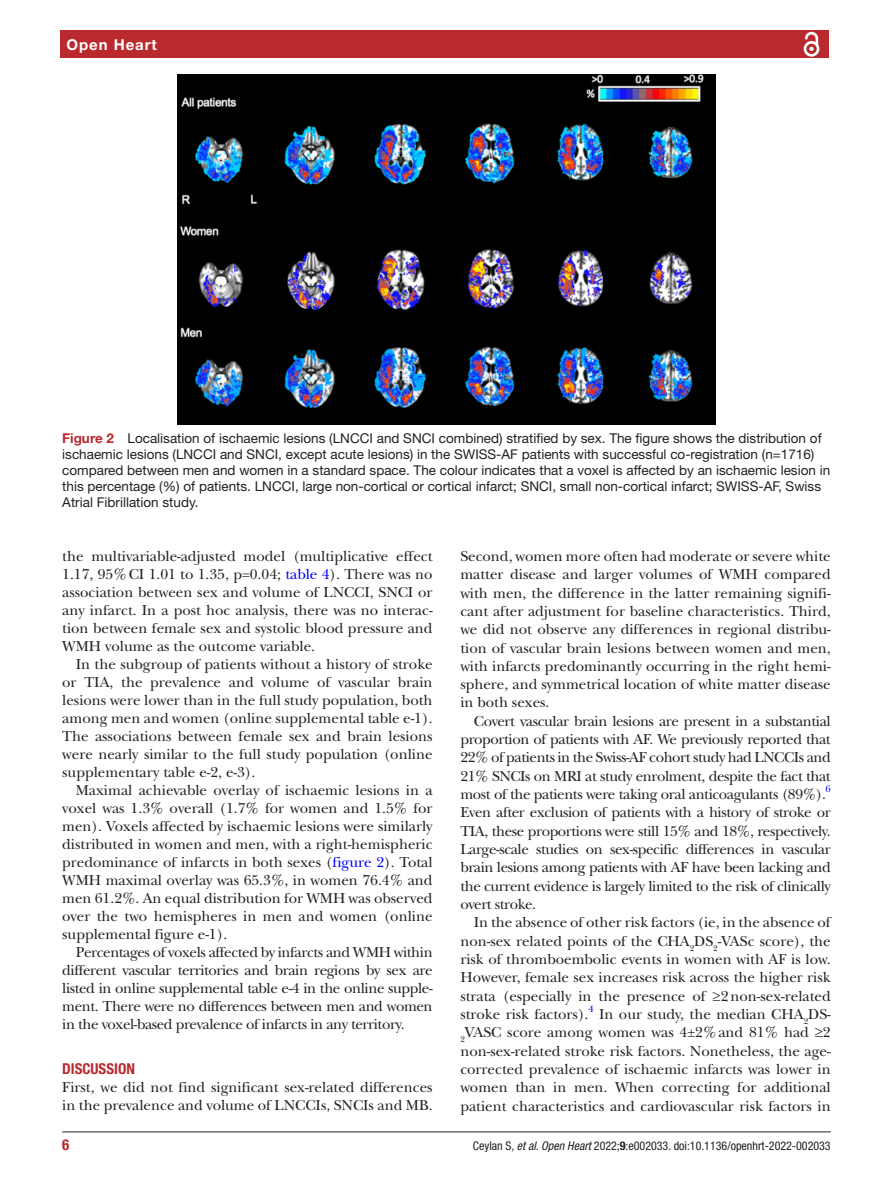
<style>
.page{position:relative;width:893px;height:1191px;background:#fff}
.page>*{position:absolute;margin:0;border:0;box-sizing:border-box;transform-origin:0 0}
.t1{font:15px/18.3px "New Baskerville";color:#231f20;text-align:justify}
.t2{font:700 condensed 15px "Helvetica Neue LT Std";color:#b9292e}
.t3{font:700 15px "Helvetica Neue LT Std";letter-spacing:.065em;color:#fff}
.t4{font:13.5px/16.2px "Helvetica Neue LT Std";color:#231f20}
.t5{font:condensed 12px "Helvetica Neue LT Std";color:#231f20}
.t6{font:9.9px "New Baskerville";color:#00f}
.s1{font-weight:700;color:#b9292e}
.s2{color:#00f}
.s3{font-style:italic}
.s4{font-weight:700}
</style>
<div class="page">
<div style="left:61px;top:31px;width:768px;height:27px;background:#b9292e"></div>
<hr style="left:62px;top:1131px;width:769px;height:1px;background:#231f20">
<svg style="left:803px;top:31px;width:17px;height:26px"></svg>
<img style="left:177px;top:74px;width:538px;height:351px">
<p class="t3" style="left:66px;top:35px;width:92px">Open Heart</p>
<p class="t4" style="left:62px;top:429px;width:769px"><span class="s1">Figure 2</span> Localisation of ischaemic lesions (LNCCI and SNCI combined) stratified by sex. The figure shows the distribution of ischaemic lesions (LNCCI and SNCI, except acute lesions) in the SWISS-AF patients with successful co-registration (n=1716) compared between men and women in a standard space. The colour indicates that a voxel is affected by an ischaemic lesion in this percentage (%) of patients. LNCCI, large non-cortical or cortical infarct; SNCI, small non-cortical infarct; SWISS-AF, Swiss Atrial Fibrillation study.</p>
<p class="t1" style="left:62px;top:547px;width:372px">the multivariable-adjusted model (multiplicative effect 1.17, 95%CI 1.01 to 1.35, p=0.04; <span class="s2">table 4</span>). There was no association between sex and volume of LNCCI, SNCI or any infarct. In a post hoc analysis, there was no interac&shy;tion between female sex and systolic blood pressure and WMH volume as the outcome variable.</p>
<p class="t1" style="left:62px;top:655px;width:372px;text-indent:14px">In the subgroup of patients without a history of stroke or TIA, the prevalence and volume of vascular brain lesions were lower than in the full study population, both among men and women (online supplemental table e-1).<br>The associations between female sex and brain lesions were nearly similar to the full study population (online supplementary table e-2, e-3).</p>
<p class="t1" style="left:62px;top:781px;width:372px;text-indent:14px">Maximal achievable overlay of ischaemic lesions in a voxel was 1.3% overall (1.7% for women and 1.5% for men). Voxels affected by ischaemic lesions were similarly distributed in women and men, with a right-hemispheric predominance of infarcts in both sexes (<span class="s2">figure 2</span>). Total WMH maximal overlay was 65.3%, in women 76.4% and men 61.2%. An equal distribution for WMH was observed over the two hemispheres in men and women (online supplemental figure e-1).</p>
<p class="t1" style="left:62px;top:943px;width:372px;text-indent:14px">Percentages of voxels affected by infarcts and WMH within different vascular territories and brain regions by sex are listed in online supplemental table e-4 in the online supple&shy;ment. There were no differences between men and women in the voxel-based prevalence of infarcts in any territory.</p>
<p class="t2" style="left:62px;top:1060px;width:74px">DISCUSSION</p>
<p class="t1" style="left:62px;top:1078px;width:372px">First, we did not find significant sex-related differences in the prevalence and volume of LNCCIs, SNCIs and MB.</p>
<p class="t1" style="left:460px;top:547px;width:372px">Second, women more often had moderate or severe white matter disease and larger volumes of WMH compared with men, the difference in the latter remaining signifi&shy;cant after adjustment for baseline characteristics. Third, we did not observe any differences in regional distribu&shy;tion of vascular brain lesions between women and men, with infarcts predominantly occurring in the right hemi&shy;sphere, and symmetrical location of white matter disease in both sexes.</p>
<p class="t1" style="left:460px;top:712px;width:372px;text-indent:14px">Covert vascular brain lesions are present in a substantial proportion of patients with AF. We previously reported that 22% of patients in the Swiss-AF cohort study had LNCCIs and 21% SNCIs on MRI at study enrolment, despite the fact that most of the patients were taking oral anticoagulants (89%).</p>
<p class="t6" style="left:825px;top:783px;width:7px">6</p>
<p class="t1" style="left:460px;top:803px;width:372px">Even after exclusion of patients with a history of stroke or TIA, these proportions were still 15% and 18%, respectively.<br>Large-scale studies on sex-specific differences in vascular brain lesions among patients with AF have been lacking and the current evidence is largely limited to the risk of clinically overt stroke.</p>
<p class="t1" style="left:460px;top:913px;width:372px;text-indent:13px">In the absence of other risk factors (ie, in the absence of non-sex related points of the CHA<sub>2</sub>DS<sub>2</sub>-VASc score), the risk of thromboembolic events in women with AF is low.<br>However, female sex increases risk across the higher risk strata (especially in the presence of ≥2non-sex-related stroke risk factors).</p>
<p class="t6" style="left:588px;top:1003px;width:7px">4</p>
<p class="t1" style="left:460px;top:1005px;width:372px;text-indent:139px">In our study, the median CHA<sub>2</sub>DS-<sub>2</sub>VASC score among women was 4±2%and 81% had ≥2 non-sex-related stroke risk factors. Nonetheless, the age&shy;corrected prevalence of ischaemic infarcts was lower in women than in men. When correcting for additional patient characteristics and cardiovascular risk factors in</p>
<p class="t2" style="left:62px;top:1135px;width:9px">6</p>
<p class="t5" style="left:473px;top:1139px;width:359px">Ceylan S<span class="s3">, et al. Open Heart</span> 2022;<span class="s4">9</span>:e002033. doi:10.1136/openhrt-2022-002033</p>
</div>
